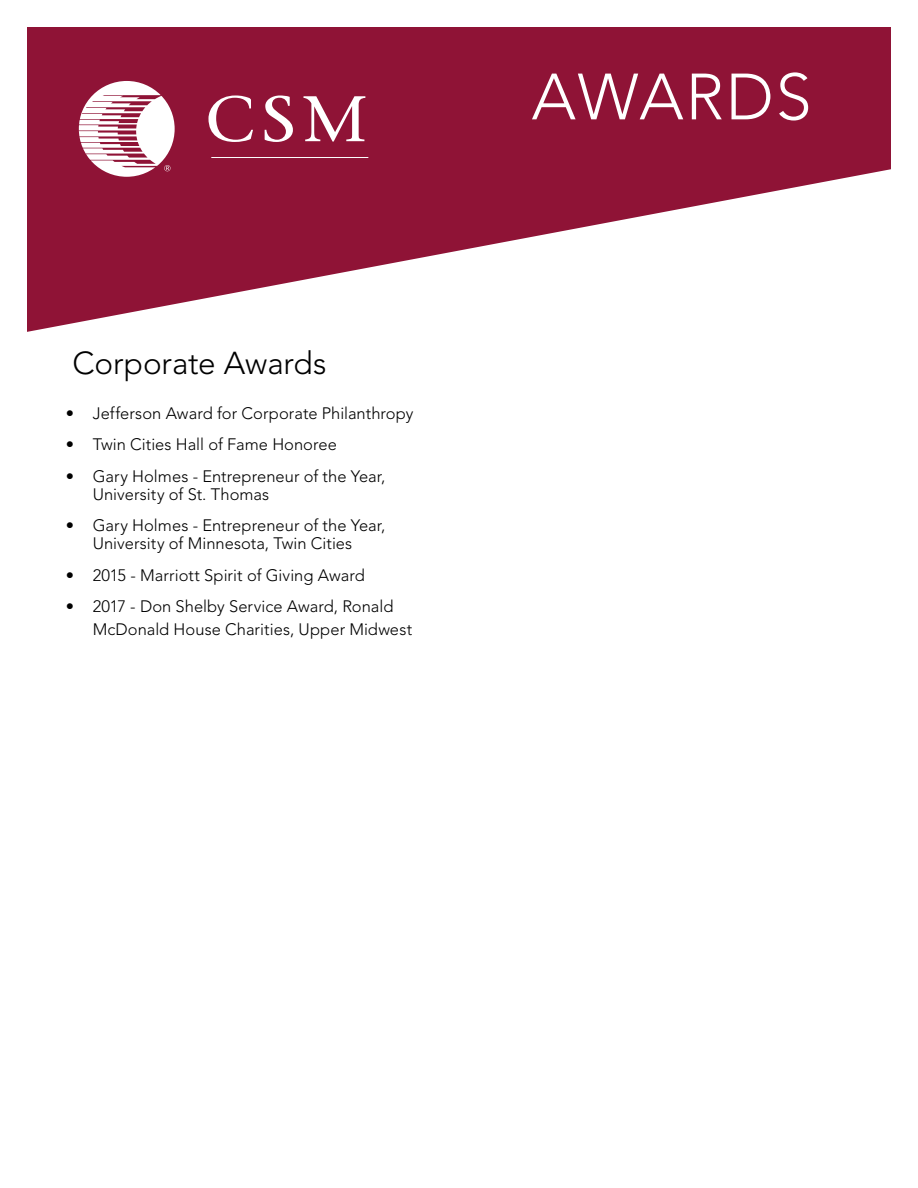
<style>
.page{position:relative;width:918px;height:1188px;background:#fff}
.page>*{position:absolute;margin:0;border:0;box-sizing:border-box;transform-origin:0 0}
.t1{font:300 64.65px "Avenir";letter-spacing:.03em;color:#fff}
.t2{font:300 31.5px "Avenir";letter-spacing:-.005em;color:#000}
.t3{font:300 16.5px/18px "Avenir";color:#000}
</style>
<div class="page">
<svg style="left:27px;top:27px;width:864px;height:305px;fill:#8f1336"></svg>
<svg style="left:208px;top:95px;width:45px;height:47px"></svg>
<svg style="left:265px;top:95px;width:28px;height:47px"></svg>
<svg style="left:304px;top:96px;width:61px;height:46px"></svg>
<hr style="left:211px;top:157px;width:157px;height:1px;background:#fff">
<svg style="left:79px;top:81px;width:96px;height:96px"></svg>
<h2 class="t2" style="left:72px;top:344px;width:256px">Corporate Awards</h2>
<p class="t3" style="left:66px;top:404px;width:349px">• Jefferson Award for Corporate Philanthropy</p>
<p class="t3" style="left:66px;top:436px;width:273px">• Twin Cities Hall of Fame Honoree</p>
<p class="t3" style="left:93px;top:467px;width:294px;text-indent:-27px">• Gary Holmes - Entrepreneur of the Year,<br>University of St. Thomas</p>
<p class="t3" style="left:66px;top:517px;width:321px;text-align:center">• Gary Holmes - Entrepreneur of the Year,<br>University of Minnesota, Twin Cities</p>
<p class="t3" style="left:66px;top:566px;width:300px">• 2015 - Marriott Spirit of Giving Award</p>
<p class="t3" style="left:93px;top:596px;width:321px;line-height:22.5px;text-indent:-27px">• 2017 - Don Shelby Service Award, Ronald<br>McDonald House Charities, Upper Midwest</p>
<h1 class="t1" style="left:532px;top:59px;width:281px">AWARDS</h1>
</div>
